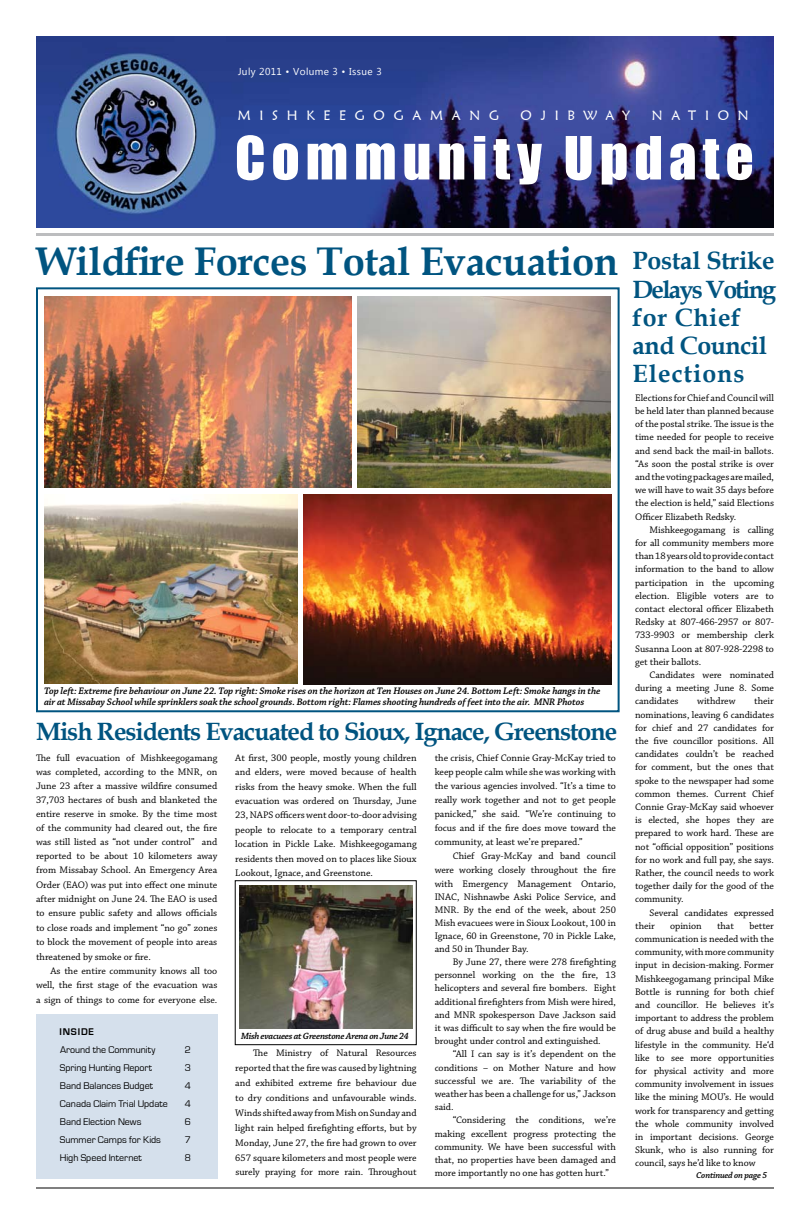
<style>
.page{position:relative;width:810px;height:1224px;background:#fff}
.page>*{position:absolute;margin:0;border:0;box-sizing:border-box;transform-origin:0 0}
.t1{font:55px "Impact";letter-spacing:.11em;color:#fff}
.t2{font:700 40px "Book Antiqua";letter-spacing:-.01em;color:#005480}
.t3{font:700 25px/28.2px "Book Antiqua";letter-spacing:-.01em;color:#005480}
.t4{font:700 25px "Book Antiqua";letter-spacing:-.04em;color:#005480}
.t5{font:13.5px "Maiandra GD";letter-spacing:.65em;color:#fff}
.t6{font:13.5px "Maiandra GD";letter-spacing:.63em;color:#fff}
.t7{font:10px/13.2px "Chaparral Pro";color:#000;text-align:justify}
.t8{font:italic 600 10px/11px "Chaparral Pro";letter-spacing:-.01em;color:#000}
.t9{font:10px "Eurostile";letter-spacing:-.005em;color:#000}
.t10{font:10px "Segoe UI";letter-spacing:.04em;color:#fff}
.t11{font:700 10px "Eurostile";letter-spacing:.085em;color:#000}
.t12{font:italic 600 9.5px "Chaparral Pro";letter-spacing:-.03em;color:#010101}
.t13{font:italic 600 9px "Chaparral Pro";letter-spacing:-.02em;color:#030303}
</style>
<div class="page">
<div style="left:36px;top:287px;width:584px;height:425px;border:2px solid #005480"></div>
<div style="left:235px;top:880px;width:181px;height:165px;border:1px solid #000"></div>
<hr style="left:36px;top:233px;width:738px;height:3px;background:#bcbdbf">
<div style="left:36px;top:1014px;width:182px;height:165px;background:#d5e0ec"></div>
<hr style="left:36px;top:1188px;width:738px;height:1px;background:#000">
<img style="left:303px;top:494px;width:308px;height:190px">
<img style="left:44px;top:296px;width:308px;height:192px">
<img style="left:358px;top:296px;width:253px;height:192px">
<img style="left:44px;top:494px;width:254px;height:190px">
<img style="left:240px;top:885px;width:172px;height:144px">
<img style="left:36px;top:36px;width:738px;height:192px">
<p class="t10" style="left:238px;top:65px;width:145px">July 2011 • Volume 3 • Issue 3</p>
<h3 class="t5" style="left:238px;top:107px;width:263px">MISHKEEGOGAMANG</h3>
<h3 class="t6" style="left:521px;top:107px;width:111px">OJIBWAY</h3>
<h3 class="t5" style="left:652px;top:107px;width:98px">NATION</h3>
<h1 class="t1" style="left:235px;top:115px;width:520px">Community Update</h1>
<h2 class="t2" style="left:36px;top:234px;width:584px">Wildfire Forces Total Evacuation</h2>
<p class="t8" style="left:44px;top:686px;width:558px">Top left: Extreme fire behaviour on June 22. Top right: Smoke rises on the horizon at Ten Houses on June 24. Bottom Left: Smoke hangs in the air at Missabay School while sprinklers soak the school grounds. Bottom right: Flames shooting hundreds of feet into the air. MNR Photos</p>
<h3 class="t4" style="left:36px;top:714px;width:583px">Mish Residents Evacuated to Sioux, Ignace, Greenstone</h3>
<p class="t7" style="left:36px;top:751px;width:183px;line-height:14.2px">The full evacuation of Mishkeegogamang was completed, according to the MNR, on June 23 after a massive wildfire consumed 37,703 hectares of bush and blanketed the entire reserve in smoke. By the time most of the community had cleared out, the fire was still listed as “not under control” and reported to be about 10 kilometers away from Missabay School. An Emergency Area Order (EAO) was put into effect one minute after midnight on June 24. The EAO is used to ensure public safety and allows officials to close roads and implement “no go” zones to block the movement of people into areas threatened by smoke or fire.</p>
<p class="t7" style="left:36px;top:964px;width:183px;line-height:14.4px;text-indent:14px">As the entire community knows all too well, the first stage of the evacuation was a sign of things to come for everyone else.</p>
<p class="t11" style="left:60px;top:1026px;width:36px">INSIDE</p>
<p class="t9" style="left:60px;top:1044px;width:97px">Around the Community</p>
<p class="t9" style="left:185px;top:1044px;width:8px">2</p>
<p class="t9" style="left:60px;top:1062px;width:94px">Spring Hunting Report</p>
<p class="t9" style="left:185px;top:1062px;width:8px">3</p>
<p class="t9" style="left:60px;top:1080px;width:95px">Band Balances Budget</p>
<p class="t9" style="left:185px;top:1080px;width:8px">4</p>
<p class="t9" style="left:60px;top:1098px;width:110px">Canada Claim Trial Update</p>
<p class="t9" style="left:185px;top:1098px;width:8px">4</p>
<p class="t9" style="left:60px;top:1116px;width:83px">Band Election News</p>
<p class="t9" style="left:185px;top:1116px;width:8px">6</p>
<p class="t9" style="left:60px;top:1134px;width:103px">Summer Camps for Kids</p>
<p class="t9" style="left:185px;top:1134px;width:8px">7</p>
<p class="t9" style="left:60px;top:1152px;width:83px">High Speed Internet</p>
<p class="t9" style="left:185px;top:1152px;width:8px">8</p>
<p class="t7" style="left:235px;top:751px;width:183px;line-height:14.4px">At first, 300 people, mostly young children and elders, were moved because of health risks from the heavy smoke. When the full evacuation was ordered on Thursday, June 23, NAPS officers went door-to-door advising people to relocate to a temporary central location in Pickle Lake. Mishkeegogamang residents then moved on to places like Sioux Lookout, Ignace, and Greenstone.</p>
<p class="t12" style="left:241px;top:1030px;width:170px">Mish evacuees at Greenstone Arena on June 24</p>
<p class="t7" style="left:235px;top:1046px;width:183px;line-height:15px;text-indent:18px">The Ministry of Natural Resources reported that the fire was caused by lightning and exhibited extreme fire behaviour due to dry conditions and unfavourable winds.<br>Winds shifted away from Mish on Sunday and light rain helped firefighting efforts, but by Monday, June 27, the fire had grown to over 657 square kilometers and most people were</p>
<p class="t7" style="left:235px;top:1166px;width:183px">surely praying for more rain. Throughout</p>
<p class="t7" style="left:435px;top:751px;width:183px;line-height:14px">the crisis, Chief Connie Gray-McKay tried to keep people calm while she was working with the various agencies involved. “It’s a time to really work together and not to get people panicked,” she said. “We’re continuing to focus and if the fire does move toward the community, at least we’re prepared.”</p>
<p class="t7" style="left:435px;top:849px;width:183px;line-height:14px;text-indent:18px">Chief Gray-McKay and band council were working closely throughout the fire with Emergency Management Ontario,</p>
<p class="t7" style="left:435px;top:891px;width:183px">INAC, Nishnawbe Aski Police Service, and MNR. By the end of the week, about 250<br>Mish evacuees were in Sioux Lookout, 100 in Ignace, 60 in Greenstone, 70 in Pickle Lake, and 50 in Thunder Bay.</p>
<p class="t7" style="left:435px;top:956px;width:183px;text-indent:18px">By June 27, there were 278 firefighting personnel working on the the fire, 13 helicopters and several fire bombers. Eight additional firefighters from Mish were hired, and MNR spokesperson Dave Jackson said it was difficult to say when the fire would be brought under control and extinguished.</p>
<p class="t7" style="left:435px;top:1048px;width:183px;text-indent:18px">“All I can say is it’s dependent on the conditions – on Mother Nature and how successful we are. The variability of the weather has been a challenge for us,” Jackson said.</p>
<p class="t7" style="left:435px;top:1114px;width:183px;text-indent:18px">“Considering the conditions, we’re making excellent progress protecting the community. We have been successful with that, no properties have been damaged and more importantly no one has gotten hurt.”</p>
<h3 class="t3" style="left:633px;top:246px;width:145px">Postal Strike<br>Delays Voting for Chief and Council<br>Elections</h3>
<p class="t7" style="left:635px;top:391px;width:140px">Elections for Chief and Council will be held later than planned because of the postal strike. The issue is the time needed for people to receive and send back the mail-in ballots. “As soon the postal strike is over and the voting packages are mailed, we will have to wait 35 days before the election is held,” said Elections Officer Elizabeth Redsky.</p>
<p class="t7" style="left:635px;top:523px;width:140px;text-indent:14px">Mishkeegogamang is calling for all community members more than 18 years old to provide contact information to the band to allow participation in the upcoming election. Eligible voters are to contact electoral officer Elizabeth Redsky at 807-466-2957 or 807- 733-9903 or membership clerk Susanna Loon at 807-928-2298 to get their ballots.</p>
<p class="t7" style="left:635px;top:669px;width:140px;text-indent:14px">Candidates were nominated during a meeting June 8. Some candidates</p>
<p class="t7" style="left:635px;top:695px;width:140px;text-indent:119px">their nominations, leaving 6 candidates for chief and 27 candidates for the five councillor positions. All candidates couldn’t be reached for comment, but the ones that spoke to the newspaper had some common themes. Current Chief Connie Gray-McKay said whoever is elected, she hopes they are prepared to work hard. These are not “official opposition” positions for no work and full pay, she says.<br>Rather, the council needs to work together daily for the good of the community.</p>
<p class="t7" style="left:635px;top:906px;width:140px;text-indent:14px">Several candidates expressed their</p>
<p class="t7" style="left:697px;top:695px;width:40px">withdrew</p>
<p class="t7" style="left:635px;top:919px;width:140px;text-indent:114px">better communication is needed with the community, with more community input in decision-making. Former Mishkeegogamang principal Mike Bottle is running for both chief and councillor. He believes it’s important to address the problem of drug abuse and build a healthy lifestyle in the community. He‘d like to see more opportunities for physical activity and more community involvement in issues like the mining MOU’s. He would work for transparency and getting the whole community involved in important decisions. George Skunk, who is also running for council, says he’d like to know</p>
<p class="t7" style="left:670px;top:919px;width:33px">opinion</p>
<p class="t7" style="left:717px;top:919px;width:18px">that</p>
<p class="t13" style="left:696px;top:1170px;width:72px">Continued on page 5</p>
</div>
